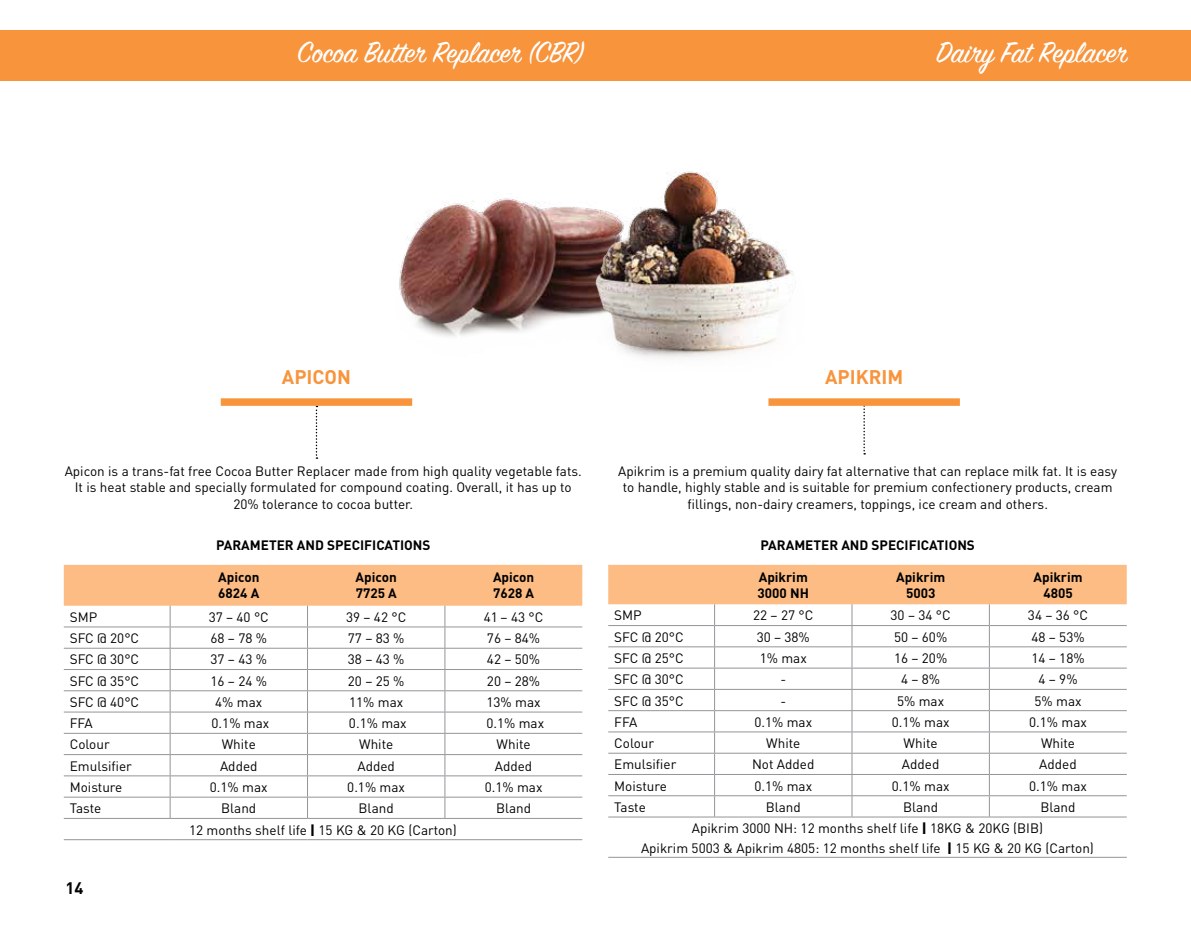
<style>
.page{position:relative;width:1191px;height:936px;background:#fff}
.page>*{position:absolute;margin:0;border:0;box-sizing:border-box;transform-origin:0 0}
.t1{font:32.4px "Sign Painter House Script";color:#fff}
.t2{font:700 19.5px "DIN";color:#f7943c}
.t3{font:700 16.5px "DIN";color:#000}
.t4{font:13.5px/16.2px "DIN";color:#000;text-align:center}
.t5{font:700 13.5px/16.2px "DIN";color:#000}
.s1{font-weight:900}
</style>
<div class="page">
<div style="left:0;top:30px;width:1191px;height:51px;background:#f7943c"></div>
<svg style="left:64px;top:565px;width:518px;height:253px"></svg>
<hr style="left:64px;top:818px;width:106px;height:1px;background:#939598">
<hr style="left:170px;top:818px;width:137px;height:1px;background:#939598">
<hr style="left:307px;top:818px;width:138px;height:1px;background:#939598">
<hr style="left:445px;top:818px;width:137px;height:1px;background:#939598">
<hr style="left:64px;top:839px;width:106px;height:1px;background:#939598">
<hr style="left:170px;top:839px;width:137px;height:1px;background:#939598">
<hr style="left:307px;top:839px;width:138px;height:1px;background:#939598">
<hr style="left:445px;top:839px;width:137px;height:1px;background:#939598">
<svg style="left:316px;top:406px;width:1px;height:53px"></svg>
<div style="left:221px;top:398px;width:191px;height:8px;background:#f7943c"></div>
<svg style="left:608px;top:565px;width:518px;height:251px"></svg>
<hr style="left:608px;top:816px;width:106px;height:1px;background:#939598">
<hr style="left:714px;top:816px;width:138px;height:1px;background:#939598">
<hr style="left:852px;top:816px;width:137px;height:1px;background:#939598">
<hr style="left:989px;top:816px;width:137px;height:1px;background:#939598">
<hr style="left:608px;top:856px;width:106px;height:1px;background:#939598">
<hr style="left:714px;top:856px;width:138px;height:1px;background:#939598">
<hr style="left:852px;top:856px;width:137px;height:1px;background:#939598">
<hr style="left:989px;top:856px;width:137px;height:1px;background:#939598">
<svg style="left:863px;top:406px;width:2px;height:48px"></svg>
<div style="left:768px;top:398px;width:192px;height:8px;background:#f7943c"></div>
<img style="left:399px;top:198px;width:157px;height:139px">
<img style="left:556px;top:171px;width:240px;height:188px">
<h1 class="t1" style="left:297px;top:32px;width:287px">Cocoa Butter Replacer (CBR)</h1>
<h1 class="t1" style="left:936px;top:32px;width:194px">Dairy Fat Replacer</h1>
<h2 class="t2" style="left:282px;top:364px;width:71px">APICON</h2>
<p class="t4" style="left:65px;top:463px;width:519px">Apicon is a trans-fat free Cocoa Butter Replacer made from high quality vegetable fats.<br>It is heat stable and specially formulated for compound coating. Overall, it has up to<br>20% tolerance to cocoa butter.</p>
<p class="t5" style="left:216px;top:536px;width:216px">PARAMETER AND SPECI FICATIONS</p>
<p class="t5" style="left:218px;top:568px;width:43px">APICON<br>6824 A</p>
<p class="t5" style="left:355px;top:568px;width:43px">APICON<br>7725 A</p>
<p class="t5" style="left:493px;top:568px;width:43px">APICON<br>7628 A</p>
<p class="t4" style="left:70px;top:608px;width:29px">SMP</p>
<p class="t4" style="left:209px;top:608px;width:62px">37 – 40 °C</p>
<p class="t4" style="left:346px;top:608px;width:62px">39 – 42 °C</p>
<p class="t4" style="left:484px;top:608px;width:61px">41 – 43 °C</p>
<p class="t4" style="left:70px;top:629px;width:71px">SFC @ 20°C</p>
<p class="t4" style="left:210px;top:629px;width:58px">68 – 78 %</p>
<p class="t4" style="left:348px;top:629px;width:58px">77 – 83 %</p>
<p class="t4" style="left:487px;top:629px;width:55px">76 – 84%</p>
<p class="t4" style="left:70px;top:651px;width:71px">SFC @ 30°C</p>
<p class="t4" style="left:210px;top:651px;width:58px">37 – 43 %</p>
<p class="t4" style="left:348px;top:651px;width:58px">38 – 43 %</p>
<p class="t4" style="left:487px;top:651px;width:55px">42 – 50%</p>
<p class="t4" style="left:70px;top:672px;width:71px">SFC @ 35°C</p>
<p class="t4" style="left:210px;top:672px;width:58px">16 – 24 %</p>
<p class="t4" style="left:348px;top:672px;width:58px">20 – 25 %</p>
<p class="t4" style="left:487px;top:672px;width:55px">20 – 28%</p>
<p class="t4" style="left:70px;top:693px;width:71px">SFC @ 40°C</p>
<p class="t4" style="left:215px;top:693px;width:49px">4% max</p>
<p class="t4" style="left:349px;top:693px;width:56px">11% max</p>
<p class="t4" style="left:486px;top:693px;width:56px">13% max</p>
<p class="t4" style="left:70px;top:715px;width:25px">FFA</p>
<p class="t4" style="left:212px;top:715px;width:59px">0.1% max</p>
<p class="t4" style="left:349px;top:715px;width:59px">0.1% max</p>
<p class="t4" style="left:486px;top:715px;width:59px">0.1% max</p>
<p class="t4" style="left:70px;top:736px;width:41px">Colour</p>
<p class="t4" style="left:222px;top:736px;width:36px">White</p>
<p class="t4" style="left:359px;top:736px;width:36px">White</p>
<p class="t4" style="left:496px;top:736px;width:36px">White</p>
<p class="t4" style="left:70px;top:757px;width:64px">Emulsifier</p>
<p class="t4" style="left:220px;top:757px;width:39px">Added</p>
<p class="t4" style="left:357px;top:757px;width:39px">Added</p>
<p class="t4" style="left:495px;top:757px;width:39px">Added</p>
<p class="t4" style="left:70px;top:778px;width:54px">Moisture</p>
<p class="t4" style="left:210px;top:778px;width:59px">0.1% max</p>
<p class="t4" style="left:347px;top:778px;width:59px">0.1% max</p>
<p class="t4" style="left:484px;top:778px;width:59px">0.1% max</p>
<p class="t4" style="left:70px;top:800px;width:33px">Taste</p>
<p class="t4" style="left:221px;top:800px;width:37px">Bland</p>
<p class="t4" style="left:359px;top:800px;width:37px">Bland</p>
<p class="t4" style="left:496px;top:800px;width:37px">Bland</p>
<p class="t4" style="left:189px;top:821px;width:269px">12 months shelf life <span class="s1">|</span> 15 KG &amp; 20 KG (Carton)</p>
<p class="t3" style="left:66px;top:877px;width:19px">14</p>
<h2 class="t2" style="left:825px;top:364px;width:80px">API KRI M</h2>
<p class="t4" style="left:618px;top:463px;width:500px">Apikrim is a premium quality dairy fat alternative that can replace milk fat. It is easy to handle, highly stable and is suitable for premium confectionery products, cream fillings, non-dairy creamers, toppings, ice cream and others.</p>
<p class="t5" style="left:760px;top:536px;width:216px">PARAMETER AND SPECI FICATIONS</p>
<p class="t5" style="left:757px;top:568px;width:52px">APIKRIM<br>3000 NH</p>
<p class="t5" style="left:896px;top:568px;width:51px;text-align:center">APIKRIM<br>5003</p>
<p class="t5" style="left:1033px;top:568px;width:51px;text-align:center">APIKRIM<br>4805</p>
<p class="t4" style="left:614px;top:607px;width:29px">SMP</p>
<p class="t4" style="left:753px;top:607px;width:62px">22 – 27 °C</p>
<p class="t4" style="left:890px;top:607px;width:62px">30 – 34 °C</p>
<p class="t4" style="left:1028px;top:607px;width:62px">34 – 36 °C</p>
<p class="t4" style="left:614px;top:628px;width:71px">SFC @ 20°C</p>
<p class="t4" style="left:756px;top:628px;width:55px">30 – 38%</p>
<p class="t4" style="left:894px;top:628px;width:55px">50 – 60%</p>
<p class="t4" style="left:1031px;top:628px;width:55px">48 – 53%</p>
<p class="t4" style="left:614px;top:649px;width:71px">SFC @ 25°C</p>
<p class="t4" style="left:759px;top:649px;width:49px">1% max</p>
<p class="t4" style="left:894px;top:649px;width:55px">16 – 20%</p>
<p class="t4" style="left:1031px;top:649px;width:55px">14 – 18%</p>
<p class="t4" style="left:614px;top:671px;width:71px">SFC @ 30°C</p>
<p class="t4" style="left:780px;top:671px;width:7px">-</p>
<p class="t4" style="left:901px;top:671px;width:41px">4 – 8%</p>
<p class="t4" style="left:1038px;top:671px;width:41px">4 – 9%</p>
<p class="t4" style="left:614px;top:692px;width:71px">SFC @ 35°C</p>
<p class="t4" style="left:780px;top:692px;width:7px">-</p>
<p class="t4" style="left:897px;top:692px;width:49px">5% max</p>
<p class="t4" style="left:1034px;top:692px;width:49px">5% max</p>
<p class="t4" style="left:614px;top:713px;width:25px">FFA</p>
<p class="t4" style="left:754px;top:713px;width:59px">0.1% max</p>
<p class="t4" style="left:891px;top:713px;width:59px">0.1% max</p>
<p class="t4" style="left:1029px;top:713px;width:59px">0.1% max</p>
<p class="t4" style="left:614px;top:734px;width:41px">Colour</p>
<p class="t4" style="left:766px;top:734px;width:36px">White</p>
<p class="t4" style="left:903px;top:734px;width:36px">White</p>
<p class="t4" style="left:1041px;top:734px;width:36px">White</p>
<p class="t4" style="left:614px;top:756px;width:64px">Emulsifier</p>
<p class="t4" style="left:752px;top:756px;width:64px">Not Added</p>
<p class="t4" style="left:902px;top:756px;width:39px">Added</p>
<p class="t4" style="left:1039px;top:756px;width:39px">Added</p>
<p class="t4" style="left:614px;top:777px;width:54px">Moisture</p>
<p class="t4" style="left:754px;top:777px;width:59px">0.1% max</p>
<p class="t4" style="left:891px;top:777px;width:59px">0.1% max</p>
<p class="t4" style="left:1029px;top:777px;width:59px">0.1% max</p>
<p class="t4" style="left:614px;top:798px;width:33px">Taste</p>
<p class="t4" style="left:765px;top:798px;width:37px">Bland</p>
<p class="t4" style="left:903px;top:798px;width:37px">Bland</p>
<p class="t4" style="left:1040px;top:798px;width:37px">Bland</p>
<p class="t4" style="left:692px;top:819px;width:353px">Apikrim 3000 NH: 12 months shelf life <span class="s1">|</span> 18KG &amp; 20KG (BIB)</p>
<p class="t4" style="left:641px;top:839px;width:454px">Apikrim 5003 &amp; Apikrim 4805: 12 months shelf life <span class="s1">|</span> 15 KG &amp; 20 KG (Carton)</p>
</div>
